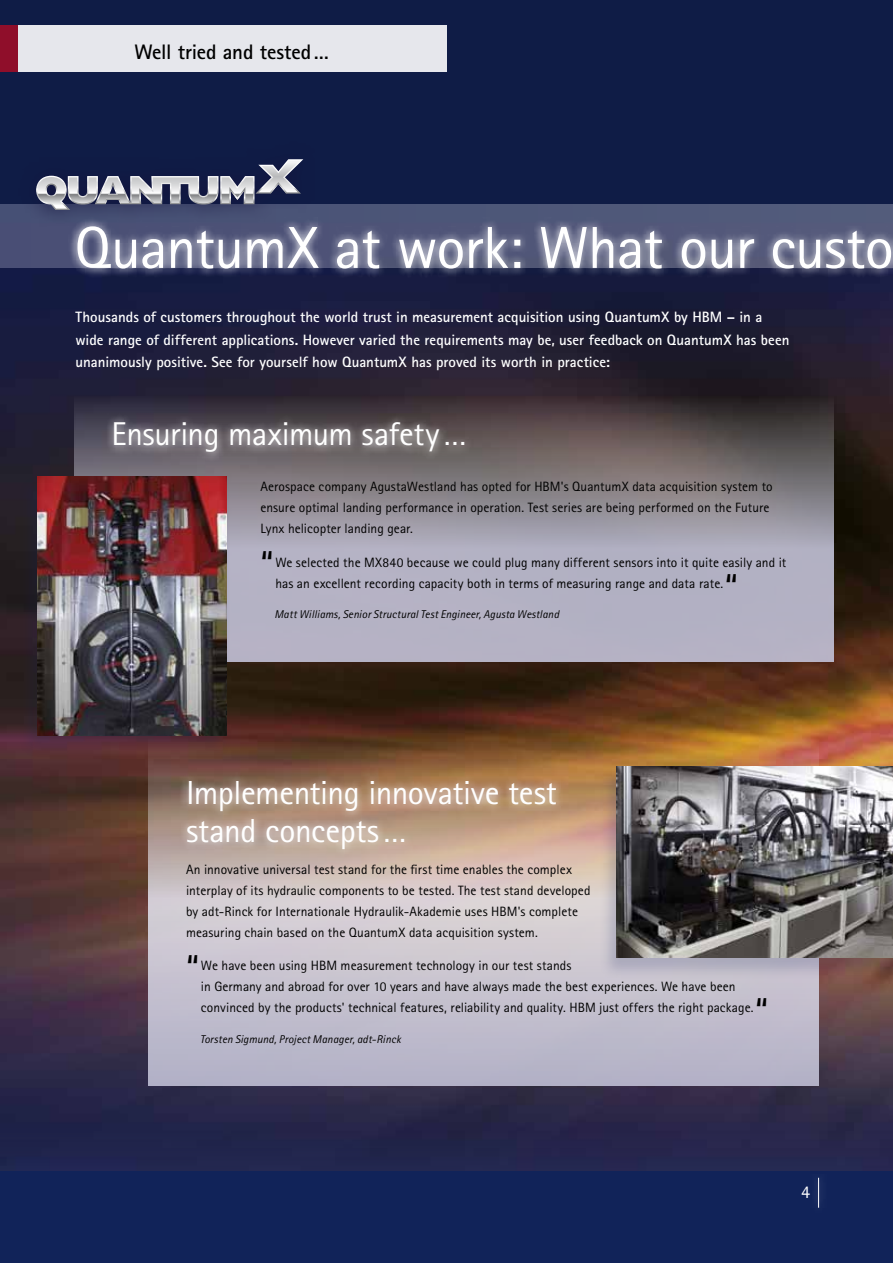
<style>
.page{position:relative;width:893px;height:1263px;background:#fff}
.page>*{position:absolute;margin:0;border:0;box-sizing:border-box;transform-origin:0 0}
.t1{font:59.25px "Agfa Rotis Sans Serif";letter-spacing:-.02em;color:#fff}
.t2{font:37.5px "Agfa Rotis Sans Serif";color:#000}
.t3{font:33.3px/37.8px "Agfa Rotis Sans Serif";letter-spacing:-.015em;color:#fff}
.t4{font:33px "Agfa Rotis Sans Serif";letter-spacing:-.01em;color:#fff}
.t5{font:700 21px "Agfa Rotis Sans Serif";letter-spacing:-.005em;color:#000}
.t6{font:18px "Agfa Rotis Sans Serif";color:#fff}
.t7{font:700 15px/22.5px "Agfa Rotis Sans Serif";color:#fff}
.t8{font:13.5px/21px "Agfa Rotis Sans Serif";letter-spacing:.005em;color:#000}
.t9{font:italic 11.25px "Agfa Rotis Sans Serif";letter-spacing:.01em;color:#000}
</style>
<div class="page">
<img style="left:0;top:0;width:893px;height:1171px">
<div style="left:0;top:1171px;width:893px;height:92px;background:#112359"></div>
<svg style="left:74px;top:395px;width:759px;height:266px;background:#918c98"></svg>
<svg style="left:149px;top:736px;width:670px;height:349px;background:#bdb0b3"></svg>
<div style="left:0;top:204px;width:893px;height:64px;background:#4c5678"></div>
<div style="left:18px;top:141px;width:301px;height:87px;background:#15133d;opacity:.8"></div>
<svg style="left:36px;top:159px;width:267px;height:51px;background:#5e647e"></svg>
<div style="left:598px;top:765px;width:295px;height:215px;background:#142360;opacity:.2"></div>
<img style="left:616px;top:766px;width:277px;height:192px">
<div style="left:19px;top:475px;width:212px;height:283px;background:#142360;opacity:.2"></div>
<img style="left:37px;top:476px;width:189px;height:260px">
<div style="left:0;top:26px;width:446px;height:46px;background:#e6e7ec"></div>
<div style="left:809px;top:1170px;width:19px;height:45px;background:#14265b"></div>
<hr style="left:818px;top:1178px;width:1px;height:30px;background:#fff">
<div style="left:0;top:26px;width:17px;height:46px;background:#8f0e2a"></div>
<svg style="left:68px;top:217px;width:825px;height:72px"></svg>
<svg style="left:105px;top:413px;width:368px;height:48px;background:#6a6469"></svg>
<svg style="left:179px;top:772px;width:386px;height:86px;background:#b79982"></svg>
<h3 class="t5" style="left:134px;top:39px;width:196px">Well tried and tested…</h3>
<h1 class="t1" style="left:74px;top:213px;width:821px">QuantumX at work: What our custo</h1>
<p class="t7" style="left:75px;top:306px;width:715px">Thousands of customers throughout the world trust in measurement acquisition using QuantumX by HBM – in a wide range of different applications. However varied the requirements may be, user feedback on QuantumX has been unanimously positive. See for yourself how QuantumX has proved its worth in practice:</p>
<h3 class="t4" style="left:112px;top:415px;width:357px">Ensuring maximum safety…</h3>
<p class="t8" style="left:260px;top:476px;width:514px">Aerospace company AgustaWestland has opted for HBM's QuantumX data acquisition system to ensure optimal landing performance in operation. Test series are being performed on the Future<br>Lynx helicopter landing gear.</p>
<h2 class="t2" style="left:260px;top:542px;width:15px">“</h2>
<p class="t8" style="left:275px;top:551px;width:513px">We selected the MX840 because we could plug many different sensors into it quite easily and it has an excellent recording capacity both in terms of measuring range and data rate.</p>
<h2 class="t2" style="left:725px;top:565px;width:15px">“</h2>
<p class="t9" style="left:274px;top:608px;width:286px">Matt Williams, Senior Structural Test Engineer, Agusta Westland</p>
<h3 class="t3" style="left:186px;top:774px;width:372px">Implementing innovative test stand concepts…</h3>
<p class="t8" style="left:186px;top:858px;width:406px">An innovative universal test stand for the first time enables the complex interplay of its hydraulic components to be tested. The test stand developed by adt-Rinck for Internationale Hydraulik-Akademie uses HBM's complete measuring chain based on the QuantumX data acquisition system.</p>
<h2 class="t2" style="left:186px;top:946px;width:15px">“</h2>
<p class="t8" style="left:201px;top:955px;width:554px">We have been using HBM measurement technology in our test stands<br>in Germany and abroad for over 10 years and have always made the best experiences. We have been convinced by the products' technical features, reliability and quality. HBM just offers the right package.</p>
<h2 class="t2" style="left:755px;top:989px;width:15px">“</h2>
<p class="t9" style="left:200px;top:1033px;width:202px">Torsten Sigmund, Project Manager, adt-Rinck</p>
<h3 class="t6" style="left:801px;top:1181px;width:10px">4</h3>
</div>
